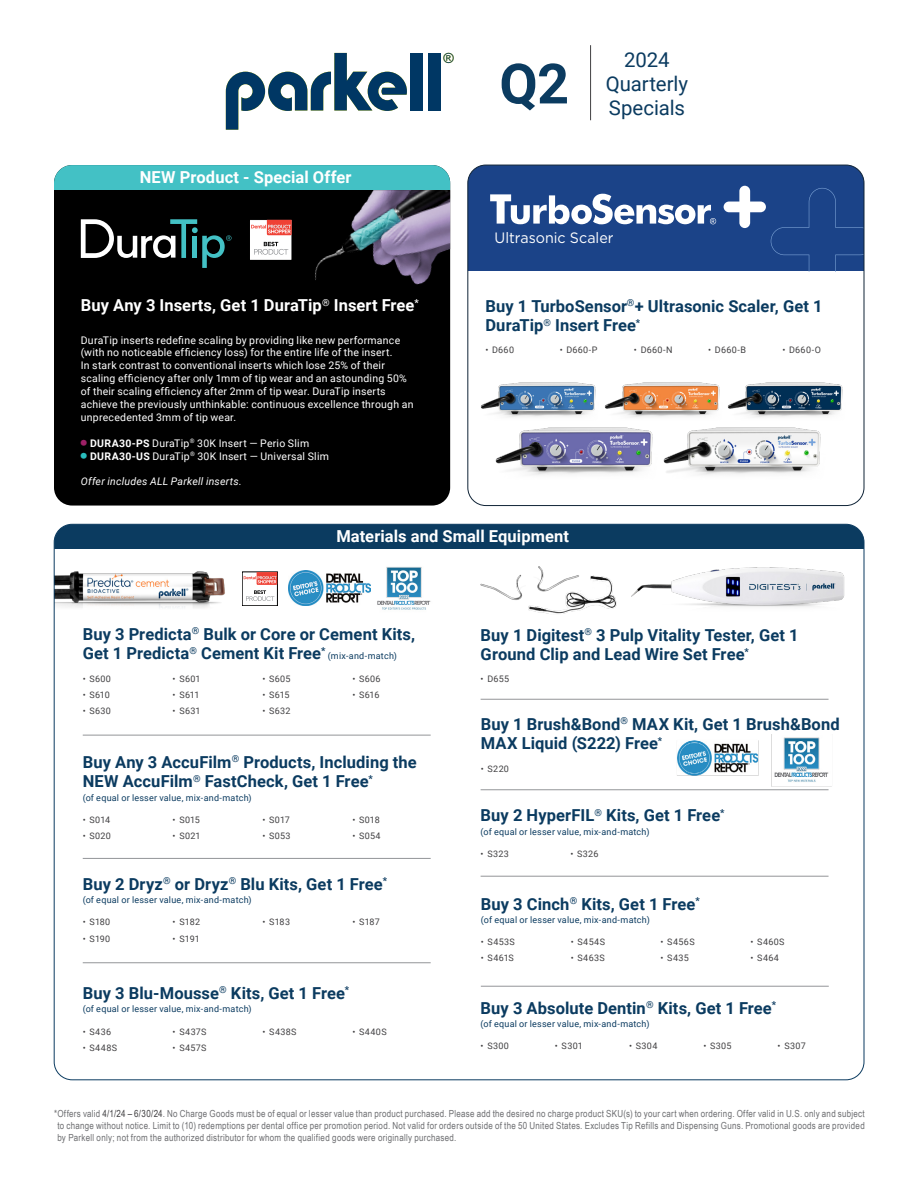
<style>
.page{position:relative;width:918px;height:1188px;background:#fff}
.page>*{position:absolute;margin:0;border:0;box-sizing:border-box;transform-origin:0 0}
.t1{font:700 55.65px "Roboto";color:#0b3b60}
.t2{font:20.4px/24.2px "Roboto";color:#0b3b60;text-align:center}
.t3{font:700 16.5px/19.5px "Roboto";letter-spacing:.005em;color:#0b3b60}
.t4{font:700 16.5px "Roboto";letter-spacing:.005em;color:#fff}
.t5{font:15px "Gotham";color:#fff;scale:.95 1}
.t6{font:14.1px "Arial";color:#fff200}
.t7{font:10.5px/12.9px "Roboto";letter-spacing:.02em;color:#fff}
.t8{font:italic 10.5px "Roboto";letter-spacing:.025em;color:#fff}
.t9{font:9.75px/11.7px "Arial Narrow";letter-spacing:.03em;color:#6d6e71;text-align:justify}
.t10{font:9px "Roboto";letter-spacing:.035em;color:#414042}
.t11{font:9px "Roboto";letter-spacing:.025em;color:#0b3b60}
.s1{font-weight:700}
.s2{color:#414042}
</style>
<div class="page">
<div style="left:54px;top:165px;width:396px;height:341px;background:#000;border-radius:18px"></div>
<div style="left:54px;top:165px;width:396px;height:25px;background:#43c1c5"></div>
<img style="left:315px;top:190px;width:135px;height:95px">
<div style="left:249px;top:220px;width:43px;height:40px;background:#fff"></div>
<div style="left:249px;top:219px;width:43px;height:42px;border:1px solid #000"></div>
<svg style="left:251px;top:220px;width:41px;height:15px"></svg>
<svg style="left:254px;top:242px;width:34px;height:13px"></svg>
<div style="left:468px;top:165px;width:396px;height:106px;background:#1b4388"></div>
<img style="left:289px;top:571px;width:82px;height:35px">
<div style="left:242px;top:572px;width:36px;height:34px;border:1px solid #000"></div>
<svg style="left:244px;top:572px;width:33px;height:29px"></svg>
<img style="left:377px;top:567px;width:54px;height:43px">
<img style="left:56px;top:571px;width:169px;height:37px">
<hr style="left:83px;top:858px;width:348px;height:1px;background:#939598">
<hr style="left:83px;top:963px;width:348px;height:1px;background:#939598">
<hr style="left:83px;top:735px;width:348px;height:1px;background:#939598">
<hr style="left:481px;top:699px;width:348px;height:1px;background:#939598">
<hr style="left:481px;top:986px;width:348px;height:1px;background:#939598">
<hr style="left:481px;top:790px;width:348px;height:1px;background:#939598">
<hr style="left:481px;top:876px;width:348px;height:1px;background:#939598">
<svg style="left:490px;top:194px;width:226px;height:30px"></svg>
<svg style="left:724px;top:186px;width:140px;height:85px"></svg>
<img style="left:480px;top:382px;width:116px;height:27px">
<img style="left:604px;top:382px;width:116px;height:27px">
<img style="left:727px;top:382px;width:116px;height:29px">
<img style="left:493px;top:409px;width:161px;height:66px">
<img style="left:654px;top:409px;width:185px;height:66px">
<img style="left:480px;top:566px;width:137px;height:48px">
<img style="left:631px;top:567px;width:214px;height:40px">
<img style="left:677px;top:735px;width:152px;height:51px">
<div style="left:54px;top:524px;width:810px;height:25px;background:#0b3b60"></div>
<hr style="left:590px;top:45px;width:1px;height:75px;background:#414042">
<div style="left:410px;top:53px;width:13px;height:58px;background:#003764"></div>
<div style="left:428px;top:53px;width:12px;height:58px;background:#003764"></div>
<svg style="left:226px;top:53px;width:181px;height:77px"></svg>
<svg style="left:81px;top:219px;width:151px;height:49px"></svg>
<h3 class="t4" style="left:140px;top:165px;width:213px">NEW Product - Special Offer</h3>
<h3 class="t6" style="left:444px;top:49px;width:12px">®</h3>
<h3 class="t4" style="left:81px;top:294px;width:340px">Buy Any 3 Inserts, Get 1 DuraTip<sup>®</sup> Insert Free<sup>*</sup></h3>
<p class="t7" style="left:81px;top:333px;width:334px">DuraTip inserts redefine scaling by providing like new performance (with no noticeable efficiency loss) for the entire life of the insert.<br>In stark contrast to conventional inserts which lose 25% of their scaling efficiency after only 1mm of tip wear and an astounding 50% of their scaling efficiency after 2mm of tip wear. DuraTip inserts achieve the previously unthinkable: continuous excellence through an unprecedented 3mm of tip wear.</p>
<p class="t7" style="left:90px;top:436px;width:240px"><span class="s1">DURA30-PS</span> DuraTip<sup>®</sup> 30K Insert — Perio Slim<br><span class="s1">DURA30-US</span> DuraTip<sup>®</sup> 30K Insert — Universal Slim</p>
<p class="t8" style="left:81px;top:474px;width:162px">Offer includes ALL Parkell inserts.</p>
<h1 class="t1" style="left:499px;top:45px;width:71px">Q2</h1>
<h2 class="t2" style="left:606px;top:46px;width:84px">2024<br>Quarterly<br>Specials</h2>
<h3 class="t5" style="left:495px;top:228px;width:127px">Ultrasonic Scaler</h3>
<h3 class="t3" style="left:485px;top:295px;width:339px">Buy 1 TurboSensor<sup>®</sup>+ Ultrasonic Scaler, Get 1<br>DuraTip<sup>®</sup> Insert Free<sup>*</sup></h3>
<p class="t10" style="left:485px;top:344px;width:30px">• D660</p>
<p class="t10" style="left:560px;top:344px;width:39px">• D660-P</p>
<p class="t10" style="left:634px;top:344px;width:40px">• D660-N</p>
<p class="t10" style="left:708px;top:344px;width:39px">• D660-B</p>
<p class="t10" style="left:782px;top:344px;width:40px">• D660-O</p>
<h3 class="t4" style="left:336px;top:525px;width:234px">Materials and Small Equipment</h3>
<h3 class="t3" style="left:83px;top:624px;width:334px">Buy 3 Predicta<sup>®</sup> Bulk or Core or Cement Kits,<br>Get 1 Predicta<sup>®</sup> Cement Kit Free<sup>*</sup></h3>
<p class="t11" style="left:328px;top:650px;width:71px">(mix-and-match)</p>
<p class="t10" style="left:83px;top:672px;width:30px">• S600</p>
<p class="t10" style="left:173px;top:672px;width:30px">• S601</p>
<p class="t10" style="left:262px;top:672px;width:30px">• S605</p>
<p class="t10" style="left:352px;top:672px;width:30px">• S606</p>
<p class="t10" style="left:83px;top:688px;width:29px">• S610</p>
<p class="t10" style="left:173px;top:688px;width:28px">• S611</p>
<p class="t10" style="left:262px;top:688px;width:28px">• S615</p>
<p class="t10" style="left:352px;top:688px;width:29px">• S616</p>
<p class="t10" style="left:83px;top:705px;width:30px">• S630</p>
<p class="t10" style="left:173px;top:705px;width:30px">• S631</p>
<p class="t10" style="left:262px;top:705px;width:30px">• S632</p>
<h3 class="t3" style="left:83px;top:751px;width:336px">Buy Any 3 AccuFilm<sup>®</sup> Products, Including the<br>NEW AccuFilm<sup>®</sup> FastCheck, Get 1 Free<sup>*</sup></h3>
<p class="t11" style="left:83px;top:791px;width:171px">(of equal or lesser value, mix-and-match)</p>
<p class="t10" style="left:83px;top:813px;width:29px">• S014</p>
<p class="t10" style="left:173px;top:813px;width:29px">• S015</p>
<p class="t10" style="left:262px;top:813px;width:29px">• S017</p>
<p class="t10" style="left:352px;top:813px;width:29px">• S018</p>
<p class="t10" style="left:83px;top:829px;width:30px">• S020</p>
<p class="t10" style="left:173px;top:829px;width:30px">• S021</p>
<p class="t10" style="left:262px;top:829px;width:30px">• S053</p>
<p class="t10" style="left:352px;top:829px;width:30px">• S054</p>
<h3 class="t3" style="left:83px;top:873px;width:306px">Buy 2 Dryz<sup>®</sup> or Dryz<sup>®</sup> Blu Kits, Get 1 Free<sup>*</sup></h3>
<p class="t11" style="left:83px;top:894px;width:171px">(of equal or lesser value, mix-and-match)</p>
<p class="t10" style="left:83px;top:916px;width:29px">• S180</p>
<p class="t10" style="left:173px;top:916px;width:29px">• S182</p>
<p class="t10" style="left:262px;top:916px;width:29px">• S183</p>
<p class="t10" style="left:352px;top:916px;width:29px">• S187</p>
<p class="t10" style="left:83px;top:932px;width:29px">• S190</p>
<p class="t10" style="left:173px;top:932px;width:29px">• S191</p>
<h3 class="t3" style="left:83px;top:983px;width:268px">Buy 3 Blu-Mousse<sup>®</sup> Kits, Get 1 Free<sup>*</sup></h3>
<p class="t11" style="left:83px;top:1003px;width:171px">(of equal or lesser value, mix-and-match)</p>
<p class="t10" style="left:83px;top:1025px;width:30px">• S436</p>
<p class="t10" style="left:173px;top:1025px;width:35px">• S437S</p>
<p class="t10" style="left:262px;top:1025px;width:36px">• S438S</p>
<p class="t10" style="left:352px;top:1025px;width:36px">• S440S</p>
<p class="t10" style="left:83px;top:1041px;width:36px">• S448S</p>
<p class="t10" style="left:173px;top:1041px;width:35px">• S457S</p>
<h3 class="t3" style="left:481px;top:624px;width:320px">Buy 1 Digitest<sup>®</sup> 3 Pulp Vitality Tester, Get 1<br>Ground Clip and Lead Wire Set Free<sup>*</sup></h3>
<p class="t10" style="left:481px;top:673px;width:30px">• D655</p>
<h3 class="t3" style="left:481px;top:714px;width:360px">Buy 1 Brush&amp;Bond<sup>®</sup> MAX Kit, Get 1 Brush&amp;Bond<br>MAX Liquid (S222) Free<sup>*</sup></h3>
<p class="t10" style="left:481px;top:762px;width:30px">• S220</p>
<h3 class="t3" style="left:481px;top:805px;width:245px">Buy 2 HyperFIL<sup>®</sup> Kits, Get 1 Free<sup>*</sup></h3>
<p class="t11" style="left:481px;top:825px;width:171px">(of equal or lesser value, mix-and-match)</p>
<p class="t10" style="left:481px;top:847px;width:30px">• S323</p>
<p class="t10" style="left:570px;top:847px;width:30px">• S326</p>
<h3 class="t3" style="left:481px;top:893px;width:220px">Buy 3 Cinch<sup>®</sup> Kits, Get 1 Free<sup>*</sup></h3>
<p class="t11" style="left:481px;top:914px;width:171px">(of equal or lesser value, mix-and-match)</p>
<p class="t10" style="left:481px;top:936px;width:36px">• S453S</p>
<p class="t10" style="left:571px;top:936px;width:36px">• S454S</p>
<p class="t10" style="left:661px;top:936px;width:36px">• S456S</p>
<p class="t10" style="left:750px;top:936px;width:36px">• S460S</p>
<p class="t10" style="left:481px;top:952px;width:35px">• S461S</p>
<p class="t10" style="left:571px;top:952px;width:36px">• S463S</p>
<p class="t10" style="left:661px;top:952px;width:30px">• S435</p>
<p class="t10" style="left:750px;top:952px;width:30px">• S464</p>
<h3 class="t3" style="left:481px;top:997px;width:297px">Buy 3 Absolute Dentin<sup>®</sup> Kits, Get 1 Free<sup>*</sup></h3>
<p class="t11" style="left:481px;top:1018px;width:171px">(of equal or lesser value, mix-and-match)</p>
<p class="t10" style="left:481px;top:1040px;width:30px">• S300</p>
<p class="t10" style="left:555px;top:1040px;width:30px">• S301</p>
<p class="t10" style="left:629px;top:1040px;width:30px">• S304</p>
<p class="t10" style="left:703px;top:1040px;width:30px">• S305</p>
<p class="t10" style="left:778px;top:1040px;width:30px">• S307</p>
<p class="t9" style="left:57px;top:1108px;width:809px;text-indent:-3px">*Offers valid <span class="s2">4/1/24 – 6/30/24</span>. No Charge Goods must be of equal or lesser value than product purchased. Please add the desired no charge product SKU(s) to your cart when ordering. Offer valid in U.S. only and subject to change without notice. Limit to (10) redemptions per dental office per promotion period. Not valid for orders outside of the 50 United States. Excludes Tip Refills and Dispensing Guns. Promotional goods are provided by Parkell only; not from the authorized distributor for whom the qualified goods were originally purchased.</p>
</div>
